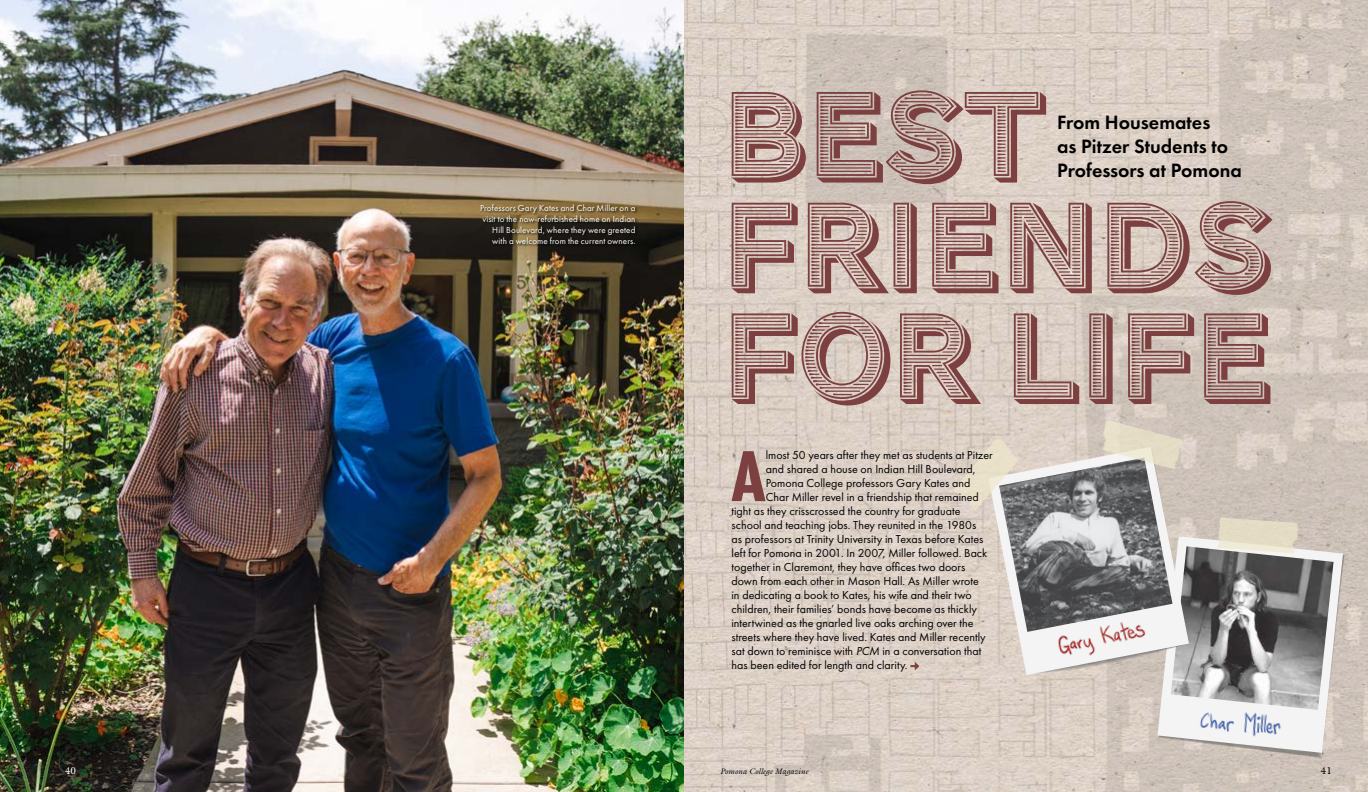
<style>
.page{position:relative;width:1368px;height:792px;background:#fff}
.page>*{position:absolute;margin:0;border:0;box-sizing:border-box;transform-origin:0 0}
.t1{font:124.6px/110.7px "AW Conqueror Std Carved";color:#7d4041}
.t2{font:700 75px "Futura PT Cond";color:#7d4041}
.t3{font:600 20px/24px "Futura PT";color:#000}
.t4{font:12px "Futura PT";color:#000}
.t5{font:10px "Galliard Pro";color:#fff}
.t6{font:10px "Galliard Pro";color:#000}
.t7{font:9px/11px "Futura PT";letter-spacing:.01em;color:#fff;text-align:right}
.t8{font:italic 8px "Galliard Pro";color:#000}
</style>
<div class="page">
<img style="left:0;top:0;width:680px;height:792px">
<img style="left:680px;top:0;width:688px;height:792px">
<svg style="left:953px;top:385px;width:392px;height:403px;background:#bcb5ae"></svg>
<svg style="left:910px;top:662px;width:9px;height:8px"></svg>
<div style="left:480px;top:203px;width:158px;height:44px;background:#000;opacity:.85"></div>
<img style="left:1170px;top:697px;width:147px;height:53px">
<img style="left:1028px;top:608px;width:148px;height:63px">
<p class="t7" style="left:480px;top:202px;width:157px">Professors Gary Kates and Char Miller on a visit to the now-refurbished home on Indian Hill Boulevard, where they were greeted with a welcome from the current owners.</p>
<h1 class="t1" style="left:720px;top:86px;width:552px">BEST<br>FRIENDS<br>FOR LIFE</h1>
<h3 class="t3" style="left:1057px;top:110px;width:186px">From Housemates<br>as Pitzer Students to<br>Professors at Pomona</h3>
<h2 class="t2" style="left:731px;top:433px;width:36px">A</h2>
<p class="t4" style="left:766px;top:448px;width:228px">lmost 50 years after they met as students at Pitzer</p>
<p class="t4" style="left:766px;top:462px;width:211px">and shared a house on Indian Hill Boulevard,</p>
<p class="t4" style="left:766px;top:476px;width:206px">Pomona College professors Gary Kates and</p>
<p class="t4" style="left:766px;top:490px;width:215px">Char Miller revel in a friendship that remained</p>
<p class="t4" style="left:732px;top:504px;width:230px">tight as they crisscrossed the country for graduate</p>
<p class="t4" style="left:732px;top:518px;width:246px">school and teaching jobs. They reunited in the 1980s</p>
<p class="t4" style="left:732px;top:532px;width:253px">as professors at Trinity University in Texas before Kates</p>
<p class="t4" style="left:732px;top:546px;width:257px">left for Pomona in 2001. In 2007, Miller followed. Back</p>
<p class="t4" style="left:732px;top:560px;width:235px">together in Claremont, they have offices two doors</p>
<p class="t4" style="left:732px;top:574px;width:249px">down from each other in Mason Hall. As Miller wrote</p>
<p class="t4" style="left:732px;top:588px;width:242px">in dedicating a book to Kates, his wife and their two</p>
<p class="t4" style="left:732px;top:602px;width:247px">children, their families’ bonds have become as thickly</p>
<p class="t4" style="left:732px;top:616px;width:244px">intertwined as the gnarled live oaks arching over the</p>
<p class="t4" style="left:732px;top:630px;width:256px">streets where they have lived. Kates and Miller recently</p>
<p class="t4" style="left:732px;top:644px;width:251px">sat down to reminisce with PCM in a conversation that</p>
<p class="t4" style="left:732px;top:658px;width:178px">has been edited for length and clarity.</p>
<p class="t5" style="left:65px;top:764px;width:13px">40</p>
<p class="t8" style="left:720px;top:766px;width:90px">Pomona College Magazine</p>
<p class="t6" style="left:1321px;top:764px;width:13px">41</p>
</div>
